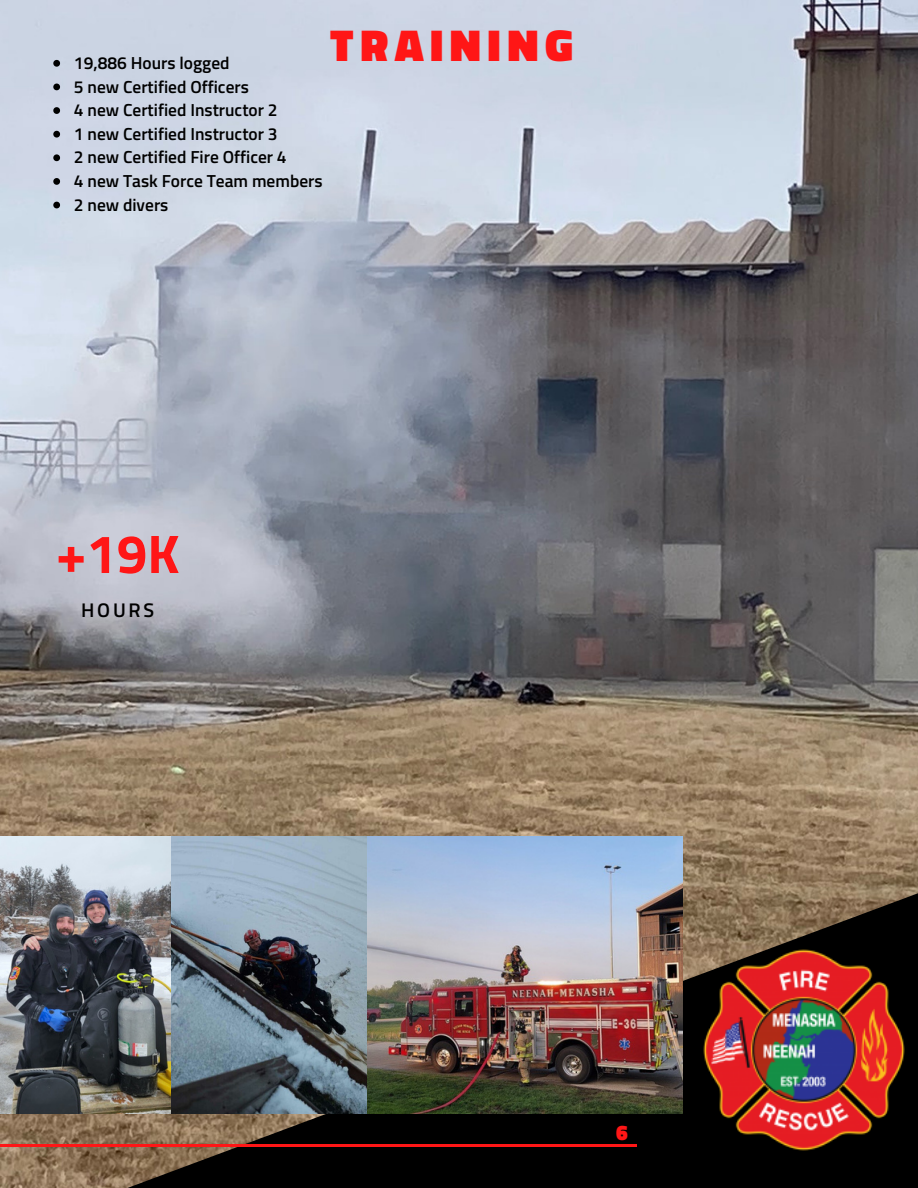
<style>
.page{position:relative;width:918px;height:1188px;background:#fff}
.page>*{position:absolute;margin:0;border:0;box-sizing:border-box;transform-origin:0 0}
.t1{font:700 54.45px "Titillium Web";color:#ff1616}
.t2{font:900 45.3px "Titillium Web";letter-spacing:.145em;color:#ff1616}
.t3{font:900 21.3px "Titillium Web";color:#ff1616}
.t4{font:600 19.8px "Titillium Web";letter-spacing:.14em;color:#000}
.t5{font:600 17.4px "Titillium Web";color:#000}
</style>
<div class="page">
<img style="left:0;top:0;width:918px;height:889px">
<svg style="left:0;top:889px;width:918px;height:299px;background:#31271d"></svg>
<img style="left:703px;top:949px;width:202px;height:202px">
<img style="left:0;top:837px;width:683px;height:276px">
<hr style="left:0;top:1145px;width:637px;height:2px;background:#ff1616">
<svg style="left:53px;top:60px;width:7px;height:7px"></svg>
<svg style="left:53px;top:84px;width:7px;height:6px"></svg>
<svg style="left:53px;top:107px;width:7px;height:7px"></svg>
<svg style="left:53px;top:131px;width:7px;height:7px"></svg>
<svg style="left:53px;top:154px;width:7px;height:7px"></svg>
<svg style="left:53px;top:178px;width:7px;height:7px"></svg>
<svg style="left:53px;top:202px;width:7px;height:6px"></svg>
<p class="t5" style="left:74px;top:49px;width:157px">19,886 Hours logged</p>
<p class="t5" style="left:74px;top:73px;width:177px">5 new Certified Officers</p>
<h1 class="t5" style="left:74px;top:96px;width:205px">4 new Certified Instructor 2</h1>
<h3 class="t5" style="left:74px;top:120px;width:205px">1 new Certified Instructor 3</h3>
<p class="t5" style="left:74px;top:144px;width:214px">2 new Certified Fire Officer 4</p>
<p class="t5" style="left:74px;top:167px;width:250px">4 new Task Force Team members</p>
<p class="t5" style="left:74px;top:191px;width:96px">2 new divers</p>
<p class="t2" style="left:330px;top:9px;width:244px">TRAINING</p>
<p class="t1" style="left:56px;top:511px;width:125px">+19K</p>
<p class="t4" style="left:81px;top:595px;width:75px">HOURS</p>
<h2 class="t3" style="left:616px;top:1116px;width:13px">6</h2>
</div>
